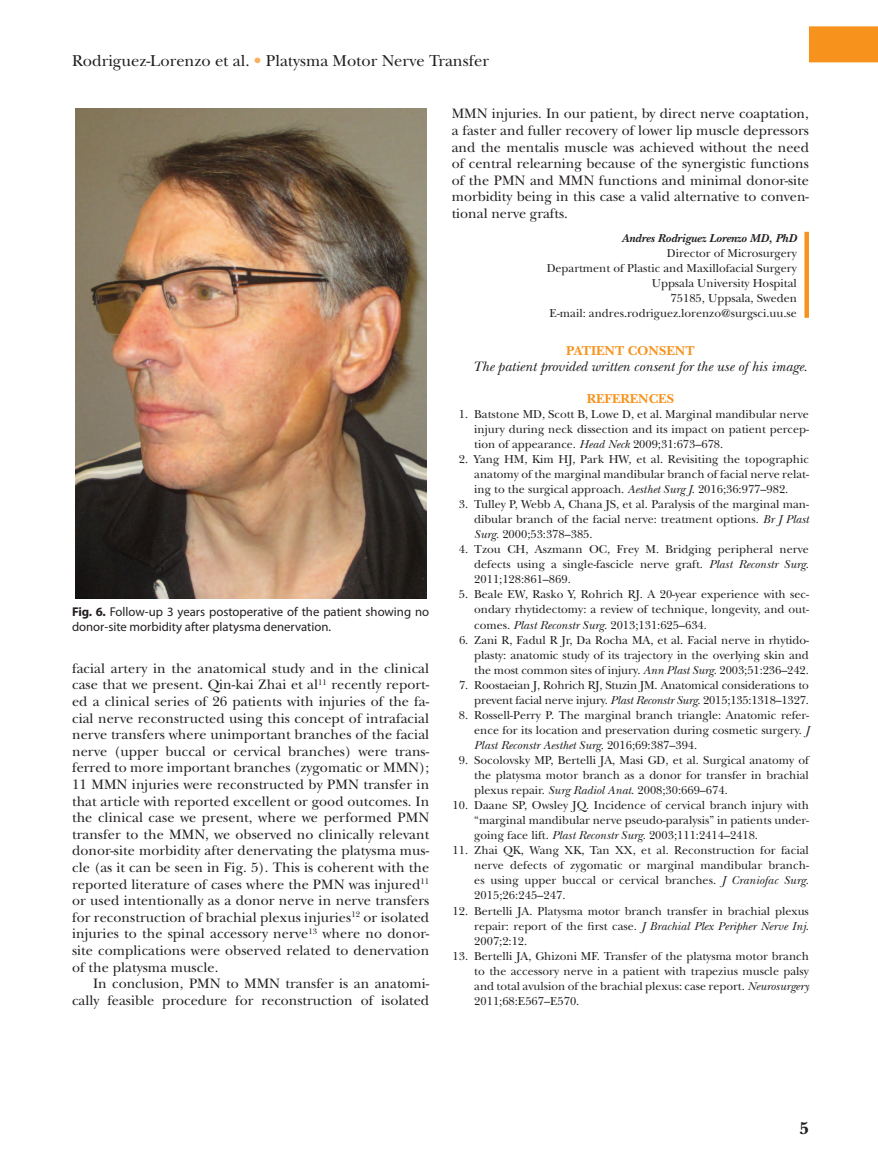
<style>
.page{position:relative;width:878px;height:1175px;background:#fff}
.page>*{position:absolute;margin:0;border:0;box-sizing:border-box;transform-origin:0 0}
.t1{font:700 18px "New Baskerville";color:#231f20}
.t2{font:16.5px "New Baskerville";color:#231f20}
.t3{font:14.25px/16.6px "New Baskerville";color:#231f20;text-align:justify}
.t4{font:italic 14.25px "New Baskerville";color:#231f20}
.t5{font:700 13.5px "New Baskerville";color:#f7931d}
.t6{font:12.75px/15px "Myriad Pro";color:#231f20}
.t7{font:12px/15px "New Baskerville";color:#231f20;text-align:justify}
.t8{font:italic 700 12px "New Baskerville";color:#231f20}
.s1{color:#fab05f}
.s2{font-weight:700}
.s3{font-style:italic}
</style>
<div class="page">
<div style="left:808px;top:26px;width:70px;height:36px;background:#f7931d"></div>
<svg style="left:804px;top:232px;width:4px;height:86px"></svg>
<img style="left:75px;top:108px;width:351px;height:490px">
<h2 class="t2" style="left:72px;top:51px;width:418px">Rodriguez-Lorenzo et al. <span class="s1">•</span> Platysma Motor Nerve Transfer</h2>
<p class="t6" style="left:72px;top:604px;width:358px"><span class="s2">Fig. 6.</span> Follow-up 3 years postoperative of the patient showing no donor-site morbidity after platysma denervation.</p>
<p class="t3" style="left:72px;top:660px;width:359px">facial artery in the anatomical study and in the clinical case that we present. Qin-kai Zhai et al<sup>11</sup> recently report&shy;ed a clinical series of 26 patients with injuries of the fa&shy;cial nerve reconstructed using this concept of intrafacial nerve transfers where unimportant branches of the facial nerve (upper buccal or cervical branches) were trans&shy;ferred to more important branches (zygomatic or MMN); 11 MMN injuries were reconstructed by PMN transfer in that article with reported excellent or good outcomes. In the clinical case we present, where we performed PMN transfer to the MMN, we observed no clinically relevant donor-site morbidity after denervating the platysma mus&shy;cle (as it can be seen in Fig. 5). This is coherent with the reported literature of cases where the PMN was injured<sup>11 </sup>or used intentionally as a donor nerve in nerve transfers for reconstruction of brachial plexus injuries<sup>12</sup> or isolated injuries to the spinal accessory nerve<sup>13</sup> where no donor&shy;site complications were observed related to denervation of the platysma muscle.</p>
<p class="t3" style="left:72px;top:975px;width:359px;text-align:right">In conclusion, PMN to MMN transfer is an anatomi&shy;cally feasible procedure for reconstruction of isolated</p>
<p class="t3" style="left:452px;top:106px;width:359px">MMN injuries. In our patient, by direct nerve coaptation, a faster and fuller recovery of lower lip muscle depressors and the mentalis muscle was achieved without the need of central relearning because of the synergistic functions of the PMN and MMN functions and minimal donor-site morbidity being in this case a valid alternative to conven&shy;tional nerve grafts.</p>
<p class="t8" style="left:622px;top:231px;width:176px">Andres Rodriguez Lorenzo MD, PhD</p>
<p class="t7" style="left:546px;top:245px;width:252px;text-align:right">Director of Microsurgery<br>Department of Plastic and Maxillofacial Surgery Uppsala University Hospital<br>75185, Uppsala, Sweden<br>E-mail: andres.rodriguez.lorenzo@surgsci.uu.se</p>
<p class="t5" style="left:566px;top:342px;width:130px">PATIENT CONSENT</p>
<p class="t4" style="left:472px;top:358px;width:336px">The patient provided written consent for the use of his image.</p>
<p class="t5" style="left:586px;top:390px;width:89px">REFERENCES</p>
<p class="t7" style="left:474px;top:406px;width:336px;text-indent:-15px">1. Batstone MD, Scott B, Lowe D, et al. Marginal mandibular nerve injury during neck dissection and its impact on patient percep&shy;tion of appearance. <span class="s3">Head Neck</span> 2009;31:673–678.</p>
<p class="t7" style="left:474px;top:451px;width:336px;text-indent:-15px">2. Yang HM, Kim HJ, Park HW, et al. Revisiting the topographic anatomy of the marginal mandibular branch of facial nerve relat&shy;ing to the surgical approach. <span class="s3">Aesthet Surg J</span>. 2016;36:977–982.</p>
<p class="t7" style="left:474px;top:497px;width:336px;text-indent:-15px">3. Tulley P, Webb A, Chana JS, et al. Paralysis of the marginal man&shy;dibular branch of the facial nerve: treatment options. <span class="s3">Br J Plast Surg</span>. 2000;53:378–385.</p>
<p class="t7" style="left:474px;top:542px;width:336px;text-indent:-15px">4. Tzou CH, Aszmann OC, Frey M. Bridging peripheral nerve defects using a single-fascicle nerve graft. <span class="s3">Plast Reconstr Surg</span>.<br>2011;128:861–869.</p>
<p class="t7" style="left:474px;top:587px;width:336px;text-indent:-15px">5. Beale EW, Rasko Y, Rohrich RJ. A 20-year experience with sec&shy;ondary rhytidectomy: a review of technique, longevity, and out&shy;comes. <span class="s3">Plast Reconstr Surg</span>. 2013;131:625–634.</p>
<p class="t7" style="left:474px;top:632px;width:336px;text-indent:-15px">6. Zani R, Fadul R Jr, Da Rocha MA, et al. Facial nerve in rhytido&shy;plasty: anatomic study of its trajectory in the overlying skin and the most common sites of injury. <span class="s3">Ann Plast Surg</span>. 2003;51:236–242.</p>
<p class="t7" style="left:459px;top:677px;width:351px;text-align:right">7. Roostaeian J, Rohrich RJ, Stuzin JM. Anatomical considerations to prevent facial nerve injury. <span class="s3">Plast Reconstr Surg</span>. 2015;135:1318–1327.</p>
<p class="t7" style="left:474px;top:707px;width:336px;text-indent:-15px">8. Rossell-Perry P. The marginal branch triangle: Anatomic refer&shy;ence for its location and preservation during cosmetic surgery. <span class="s3">J Plast Reconstr Aesthet Surg</span>. 2016;69:387–394.</p>
<p class="t7" style="left:474px;top:752px;width:336px;text-indent:-15px">9. Socolovsky MP, Bertelli JA, Masi GD, et al. Surgical anatomy of the platysma motor branch as a donor for transfer in brachial plexus repair. <span class="s3">Surg Radiol Anat</span>. 2008;30:669–674.</p>
<p class="t7" style="left:474px;top:798px;width:336px;text-indent:-22px">10. Daane SP, Owsley JQ. Incidence of cervical branch injury with “marginal mandibular nerve pseudo-paralysis” in patients under&shy;going face lift. <span class="s3">Plast Reconstr Surg</span>. 2003;111:2414–2418.</p>
<p class="t7" style="left:474px;top:843px;width:336px;text-indent:-22px">11. Zhai QK, Wang XK, Tan XX, et al. Reconstruction for facial nerve defects of zygomatic or marginal mandibular branch&shy;es using upper buccal or cervical branches. <span class="s3">J Craniofac Surg</span>.<br>2015;26:245–247.</p>
<p class="t7" style="left:474px;top:903px;width:336px;text-indent:-22px">12. Bertelli JA. Platysma motor branch transfer in brachial plexus repair: report of the first case. <span class="s3">J Brachial Plex Peripher Nerve Inj</span>.<br>2007;2:12.</p>
<p class="t7" style="left:474px;top:948px;width:336px;text-indent:-22px">13. Bertelli JA, Ghizoni MF. Transfer of the platysma motor branch to the accessory nerve in a patient with trapezius muscle palsy and total avulsion of the brachial plexus: case report. <span class="s3">Neurosurgery </span>2011;68:E567–E570.</p>
<h1 class="t1" style="left:799px;top:1118px;width:11px">5</h1>
</div>
